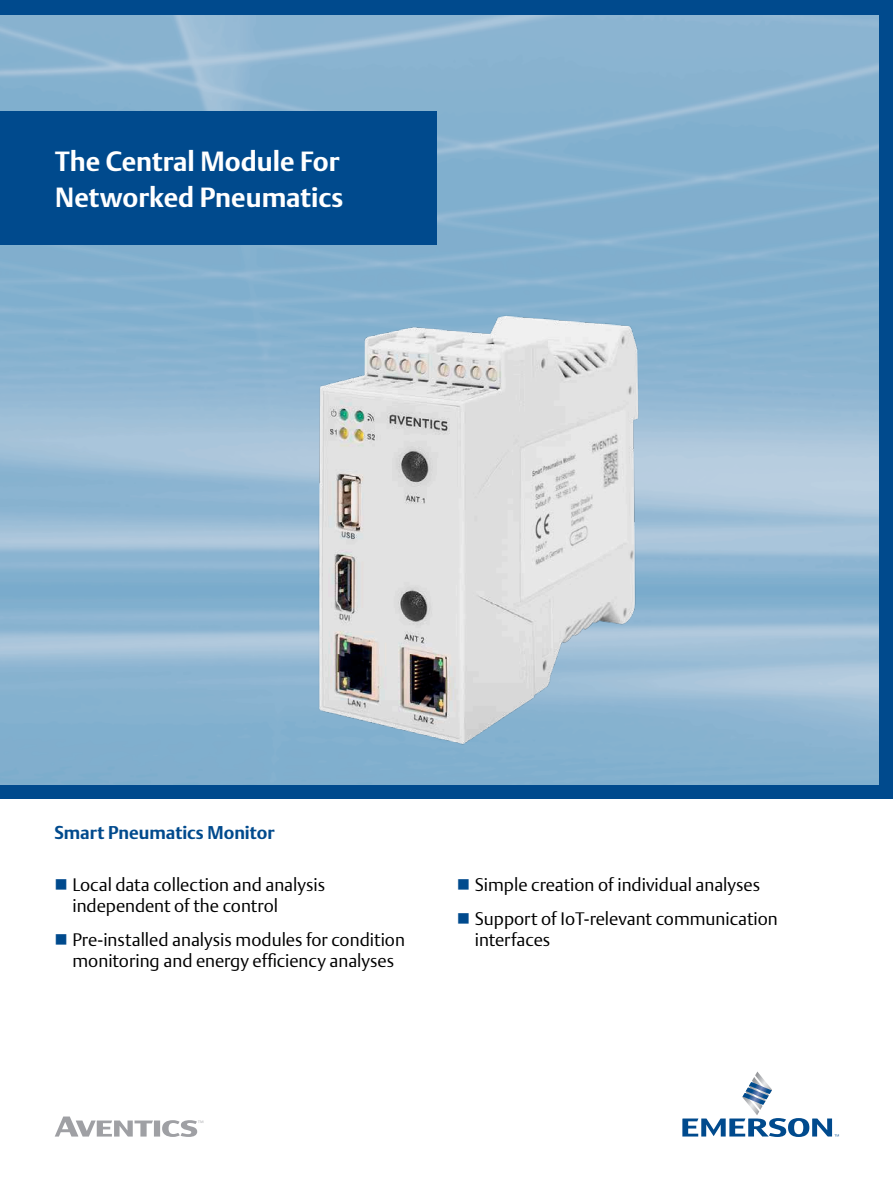
<style>
.page{position:relative;width:893px;height:1191px;background:#fff}
.page>*{position:absolute;margin:0;border:0;box-sizing:border-box;transform-origin:0 0}
.t1{font:700 27px/36px "DTL Argo T";color:#fff}
.t2{font:300 18px/21px "DTL Argo T";color:#000}
.t3{font:700 18px "DTL Argo T";color:#004a8d}
.s1{color:#004a8d}
</style>
<div class="page">
<div style="left:0;top:0;width:893px;height:798px;background:#004a8d"></div>
<svg style="left:55px;top:1116px;width:148px;height:21px"></svg>
<img style="left:0;top:15px;width:879px;height:770px">
<div style="left:0;top:111px;width:437px;height:134px;background:#004a8d"></div>
<svg style="left:682px;top:1071px;width:157px;height:66px"></svg>
<img style="left:248px;top:308px;width:446px;height:446px">
<h1 class="t1" style="left:55px;top:143px;width:289px">The Central Module For<br>Networked Pneumatics</h1>
<p class="t3" style="left:54px;top:822px;width:222px">Smart Pneumatics Monitor</p>
<p class="t2" style="left:72px;top:873px;width:254px;text-indent:-18px"><span class="s1">■</span> Local data collection and analysis independent of the control</p>
<p class="t2" style="left:54px;top:929px;width:352px;text-align:center"><span class="s1">■</span> Pre-installed analysis modules for condition monitoring and energy efficiency analyses</p>
<p class="t2" style="left:457px;top:873px;width:305px"><span class="s1">■</span> Simple creation of individual analyses</p>
<p class="t2" style="left:475px;top:908px;width:305px;text-indent:-18px"><span class="s1">■</span> Support of IoT-relevant communication interfaces</p>
</div>
